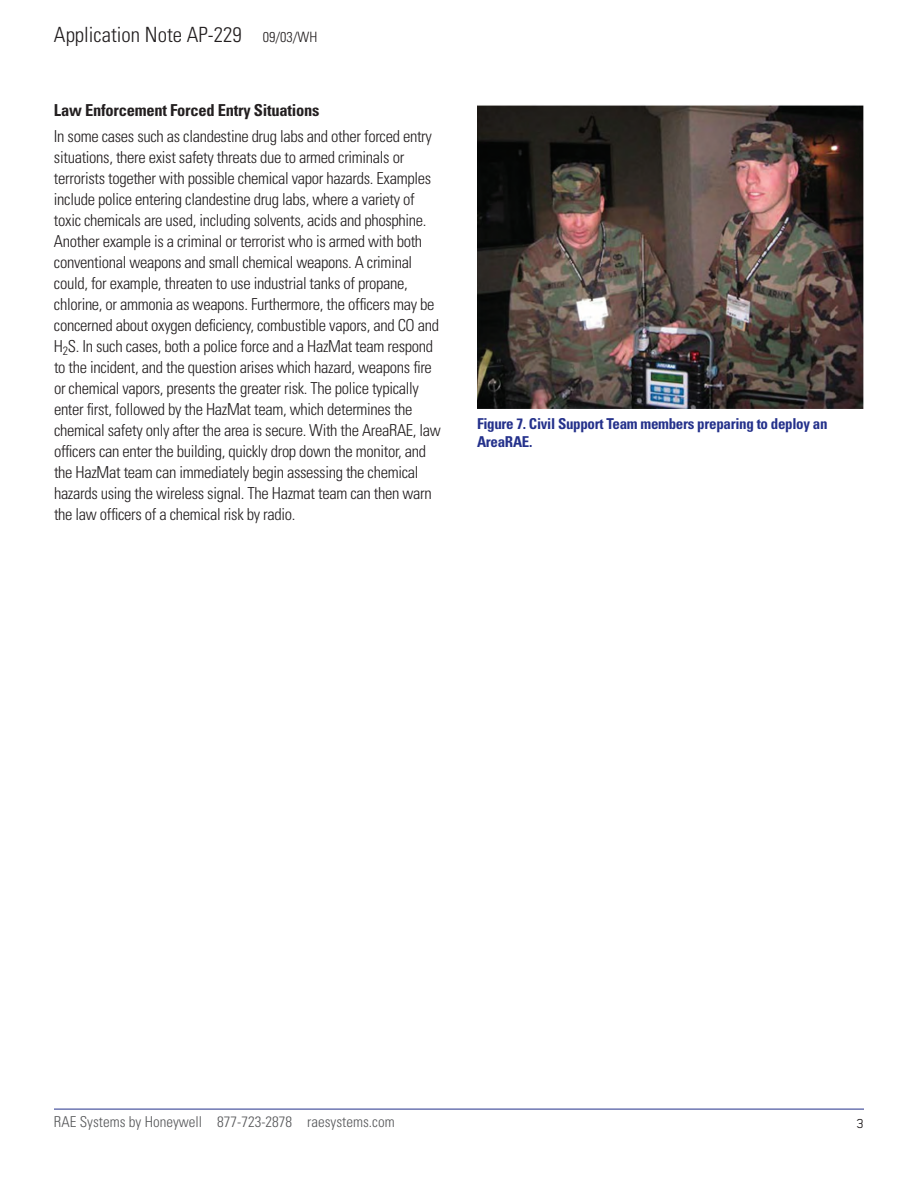
<style>
.page{position:relative;width:918px;height:1188px;background:#fff}
.page>*{position:absolute;margin:0;border:0;box-sizing:border-box;transform-origin:0 0}
.t1{font:300 condensed 21px "Univers LT Std";color:#231f20}
.body_copy{font:300 condensed 16.5px/21px "Univers LT Std";letter-spacing:-.02em;color:#231f20}
.heading_2{font:700 condensed 16.5px "Univers LT Std";letter-spacing:-.015em;color:#231f20}
.body_copy-2{font:700 condensed 15px/17.2px "Univers LT Std";letter-spacing:-.02em;color:#24318b}
.t2{font:300 condensed 15px "Univers LT Std";color:#57585a}
.t3{font:15px "Blender";color:#231f20}
.s1{font-size:14.25px}
</style>
<div class="page">
<hr style="left:54px;top:1109px;width:810px;height:1px;background:#24318b">
<img style="left:477px;top:105px;width:387px;height:304px">
<p class="t1" style="left:54px;top:22px;width:265px">Application Note AP-229 <span class="s1">09/03/WH</span></p>
<p class="heading_2" style="left:54px;top:100px;width:267px">Law Enforcement Forced Entry Situations</p>
<p class="body_copy" style="left:54px;top:126px;width:388px">In some cases such as clandestine drug labs and other forced entry situations, there exist safety threats due to armed criminals or terrorists together with possible chemical vapor hazards. Examples include police entering clandestine drug labs, where a variety of toxic chemicals are used, including solvents, acids and phosphine.<br>Another example is a criminal or terrorist who is armed with both conventional weapons and small chemical weapons. A criminal could, for example, threaten to use industrial tanks of propane, chlorine, or ammonia as weapons. Furthermore, the officers may be concerned about oxygen deficiency, combustible vapors, and CO and H<sub>2</sub>S. In such cases, both a police force and a HazMat team respond to the incident, and the question arises which hazard, weapons fire or chemical vapors, presents the greater risk. The police typically enter first, followed by the HazMat team, which determines the chemical safety only after the area is secure. With the AreaRAE, law officers can enter the building, quickly drop down the monitor, and the HazMat team can immediately begin assessing the chemical hazards using the wireless signal. The Hazmat team can then warn the law officers of a chemical risk by radio.</p>
<p class="body_copy-2" style="left:477px;top:415px;width:352px">Figure 7. Civil Support Team members preparing to deploy an<br>AreaRAE.</p>
<p class="t2" style="left:54px;top:1113px;width:342px">RAE Systems by Honeywell 877-723-2878 raesystems.com</p>
<p class="t3" style="left:856px;top:1115px;width:9px">3</p>
</div>
